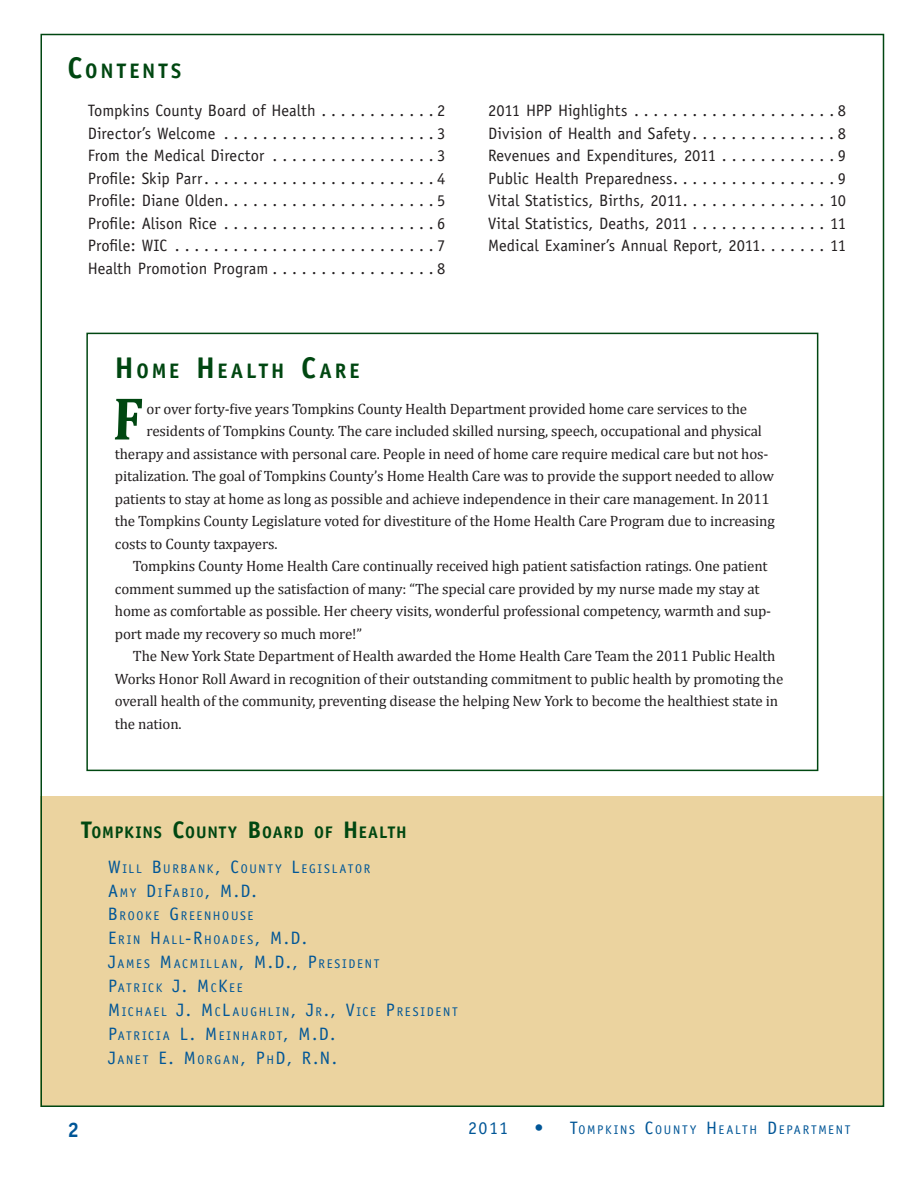
<style>
.page{position:relative;width:918px;height:1188px;background:#fff}
.page>*{position:absolute;margin:0;border:0;box-sizing:border-box;transform-origin:0 0}
.t1{font:700 60.9px "Cambria";color:#004711;scale:.9 1}
.t2{font:700 21px "Officina Sans";letter-spacing:.14em;color:#004711}
.t3{font:700 21px "Officina Sans";color:#005697}
.t4{font:18px "Officina Sans";color:#005697}
.t5{font:700 16.8px "Officina Sans";letter-spacing:.05em;color:#004711}
.t6{font:16.5px/22.5px "Officina Sans";color:#231f20;text-align:justify}
.t7{font:15px "Cambria";letter-spacing:-.01em;color:#231f20}
.t8{font:12.6px/23.9px "Officina Sans";letter-spacing:.135em;color:#005697}
.s1{font-size:30px}
.s2{font-size:24px}
.s3{font-size:18px}
.s4{font-size:12.6px}
</style>
<div class="page">
<div style="left:40px;top:796px;width:844px;height:311px;background:#ebd39f"></div>
<div style="left:86px;top:333px;width:732px;height:438px;border:2px solid #004711"></div>
<h2 class="t2" style="left:68px;top:57px;width:115px"><span class="s1">C</span>ONTENTS</h2>
<p class="t6" style="left:88px;top:99px;width:359px">Tompkins County Board of Health . . . . . . . . . . . 2<br>Director’s Welcome . . . . . . . . . . . . . . . . . . . . . 3<br>From the Medical Director . . . . . . . . . . . . . . . . 3<br>Profile: Skip Parr . . . . . . . . . . . . . . . . . . . . . . . 4<br>Profile: Diane Olden . . . . . . . . . . . . . . . . . . . . . 5<br>Profile: Alison Rice . . . . . . . . . . . . . . . . . . . . . 6<br>Profile: WIC . . . . . . . . . . . . . . . . . . . . . . . . . . 7<br>Health Promotion Program . . . . . . . . . . . . . . . . 8</p>
<p class="t6" style="left:488px;top:99px;width:359px">2011 HPP Highlights . . . . . . . . . . . . . . . . . . . . 8<br>Division of Health and Safety . . . . . . . . . . . . . . 8<br>Revenues and Expenditures, 2011 . . . . . . . . . . . 9<br>Public Health Preparedness . . . . . . . . . . . . . . . . 9<br>Vital Statistics, Births, 2011 . . . . . . . . . . . . . . . 10<br>Vital Statistics, Deaths, 2011 . . . . . . . . . . . . . . 11<br>Medical Examiner’s Annual Report, 2011 . . . . . . . 11</p>
<h2 class="t2" style="left:115px;top:358px;width:246px"><span class="s1">H</span>OME <span class="s1">H</span>EALTH <span class="s1">C</span>ARE</h2>
<h1 class="t1" style="left:112px;top:382px;width:38px">F</h1>
<p class="t7" style="left:147px;top:400px;width:602px">or over forty-five years Tompkins County Health Department provided home care services to the</p>
<p class="t7" style="left:147px;top:423px;width:617px">residents of Tompkins County. The care included skilled nursing, speech, occupational and physical</p>
<p class="t7" style="left:115px;top:445px;width:655px">therapy and assistance with personal care. People in need of home care require medical care but not hos-</p>
<p class="t7" style="left:115px;top:468px;width:661px">pitalization. The goal of Tompkins County’s Home Health Care was to provide the support needed to allow</p>
<p class="t7" style="left:115px;top:490px;width:657px">patients to stay at home as long as possible and achieve independence in their care management. In 2011</p>
<p class="t7" style="left:115px;top:513px;width:662px">the Tompkins County Legislature voted for divestiture of the Home Health Care Program due to increasing</p>
<p class="t7" style="left:115px;top:535px;width:164px">costs to County taxpayers.</p>
<p class="t7" style="left:133px;top:558px;width:636px">Tompkins County Home Health Care continually received high patient satisfaction ratings. One patient</p>
<p class="t7" style="left:115px;top:580px;width:646px">comment summed up the satisfaction of many: “The special care provided by my nurse made my stay at</p>
<p class="t7" style="left:115px;top:603px;width:658px">home as comfortable as possible. Her cheery visits, wonderful professional competency, warmth and sup-</p>
<p class="t7" style="left:115px;top:625px;width:249px">port made my recovery so much more!”</p>
<p class="t7" style="left:133px;top:648px;width:644px">The New York State Department of Health awarded the Home Health Care Team the 2011 Public Health</p>
<p class="t7" style="left:115px;top:670px;width:670px">Works Honor Roll Award in recognition of their outstanding commitment to public health by promoting the</p>
<p class="t7" style="left:115px;top:693px;width:665px">overall health of the community, preventing disease the helping New York to become the healthiest state in</p>
<p class="t7" style="left:115px;top:715px;width:68px">the nation.</p>
<p class="t5" style="left:81px;top:821px;width:325px"><span class="s2">T</span>OMPKINS <span class="s2">C</span>OUNTY <span class="s2">B</span>OARD OF <span class="s2">H</span>EALTH</p>
<p class="t8" style="left:108px;top:856px;width:264px"><span class="s3">W</span>ILL <span class="s3">B</span>URBANK<span class="s3">, C</span>OUNT Y <span class="s3">L</span> EGISLATOR</p>
<p class="t4" style="left:108px;top:880px;width:150px">A<span class="s4">MY</span> D<span class="s4">I</span>F<span class="s4">ABIO</span>, M.D.</p>
<p class="t8" style="left:108px;top:904px;width:349px"><span class="s3">B</span>ROOKE <span class="s3">G</span> REENHOUSE<br><span class="s3">E</span> RIN <span class="s3">H</span>ALL<span class="s3">-R</span>H OAD ES<span class="s3">, M.D.<br>J</span>AMES <span class="s3">M</span>ACMILLAN<span class="s3">, M.D., P</span> RESIDENT<br><span class="s3">P</span>ATRICK <span class="s3">J. M</span> C<span class="s3">K</span>EE<br><span class="s3">M</span>ICHAEL <span class="s3">J. M</span> C <span class="s3">L</span> AUGH LIN<span class="s3">, J</span>R<span class="s3">., V</span>IC E <span class="s3">P</span> RESIDENT<br><span class="s3">P</span>AT RIC IA <span class="s3">L. M</span> EINHARDT<span class="s3">, M.D.</span></p>
<p class="t4" style="left:108px;top:1047px;width:231px">J<span class="s4">ANET</span> E. M <span class="s4">ORGAN</span>, P<span class="s4">H</span> D, R.N.</p>
<h2 class="t3" style="left:68px;top:1117px;width:13px">2</h2>
<p class="t4" style="left:468px;top:1117px;width:41px">2011</p>
<p class="t8" style="left:534px;top:1118px;width:316px"><span class="s3">• T</span>OMPKINS <span class="s3">C</span>OUNT Y <span class="s3">H</span>EALTH <span class="s3">D</span>EPARTMENT</p>
</div>
